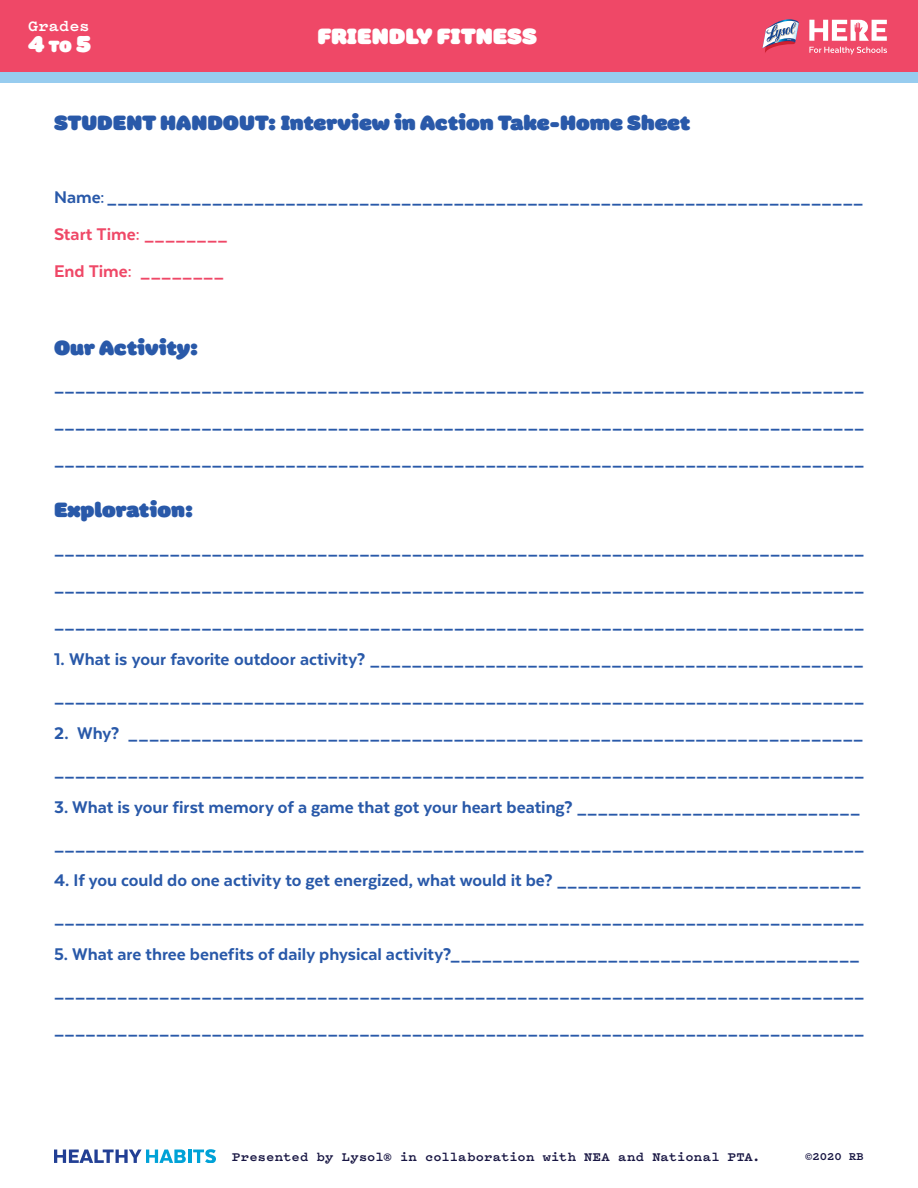
<style>
.page{position:relative;width:918px;height:1188px;background:#fff}
.page>*{position:absolute;margin:0;border:0;box-sizing:border-box;transform-origin:0 0}
.t1{font:22.5px "Colette Ultra Jumbo";color:#fff}
.t2{font:21px "Colette Ultra Jumbo";color:#2959a9}
.t3{font:800 19.5px/36.9px "Texta";color:#2959a9}
.t4{font:800 19.5px/36.9px "Texta";color:#ef4867}
.t5{font:700 16.5px "Pitch";letter-spacing:.015em;color:#fff}
.t6{font:700 13.5px "Pitch";letter-spacing:.015em;color:#181643}
.t7{font:700 12px "Pitch";color:#181643}
.s1{font-size:16.5px}
</style>
<div class="page">
<div style="left:0;top:0;width:918px;height:74px;background:#ef4867"></div>
<svg style="left:809px;top:20px;width:78px;height:21px"></svg>
<svg style="left:809px;top:47px;width:78px;height:7px"></svg>
<svg style="left:762px;top:19px;width:37px;height:34px"></svg>
<div style="left:0;top:72px;width:918px;height:11px;background:#97ccef"></div>
<svg style="left:54px;top:1149px;width:162px;height:14px"></svg>
<p class="t5" style="left:28px;top:15px;width:63px">Grades</p>
<p class="t1" style="left:28px;top:27px;width:65px">4 <span class="s1">TO</span> 5</p>
<p class="t1" style="left:317px;top:19px;width:221px">FRIENDLY FITNESS</p>
<p class="t2" style="left:54px;top:106px;width:638px">STUDENT HANDOUT: Interview in Action Take-Home Sheet</p>
<p class="t3" style="left:54px;top:179px;width:811px">Name: ________________________________________________________________________</p>
<p class="t4" style="left:54px;top:216px;width:175px">Start Time: ________<br>End Time: ________</p>
<p class="t2" style="left:54px;top:331px;width:146px">Our Activity:</p>
<p class="t3" style="left:54px;top:367px;width:812px;text-align:justify">_____________________________________________________________________________ _____________________________________________________________________________ _____________________________________________________________________________</p>
<p class="t2" style="left:54px;top:494px;width:141px">Exploration:</p>
<p class="t3" style="left:54px;top:530px;width:812px;text-align:justify">_____________________________________________________________________________ _____________________________________________________________________________ _____________________________________________________________________________</p>
<p class="t3" style="left:54px;top:641px;width:812px">1. What is your favorite outdoor activity? _______________________________________________ _____________________________________________________________________________</p>
<p class="t3" style="left:54px;top:714px;width:812px">2. Why? ______________________________________________________________________ _____________________________________________________________________________</p>
<p class="t3" style="left:54px;top:788px;width:812px">3. What is your first memory of a game that got your heart beating? ___________________________ _____________________________________________________________________________</p>
<p class="t3" style="left:54px;top:862px;width:812px">4. If you could do one activity to get energized, what would it be? _____________________________ _____________________________________________________________________________</p>
<p class="t3" style="left:54px;top:936px;width:812px">5. What are three benefits of daily physical activity?_______________________________________ _____________________________________________________________________________ _____________________________________________________________________________</p>
<p class="t6" style="left:232px;top:1147px;width:530px">Presented by Lysol® in collaboration with NEA and National PTA.</p>
<p class="t7" style="left:805px;top:1148px;width:60px">©2020 RB</p>
</div>
